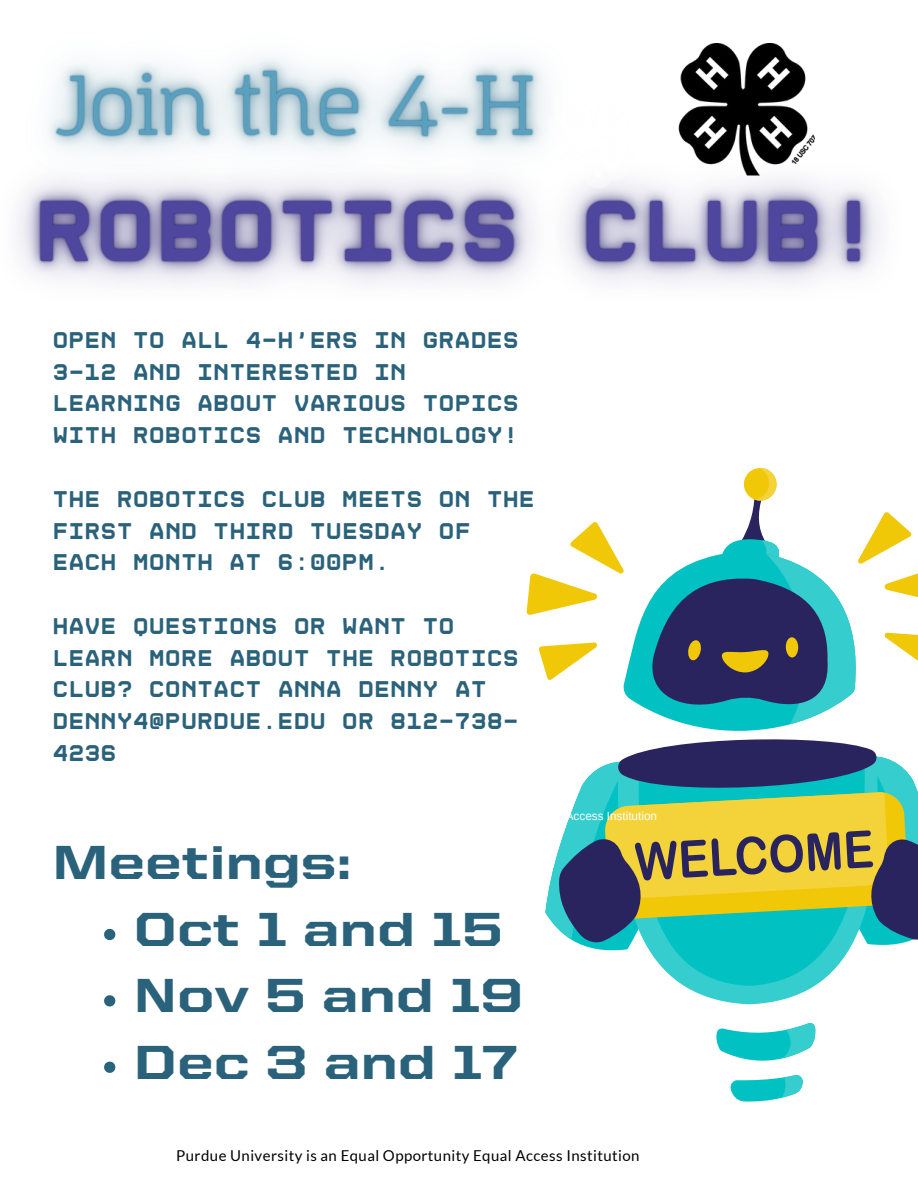
<style>
.page{position:relative;width:918px;height:1188px;background:#fff}
.page>*{position:absolute;margin:0;border:0;box-sizing:border-box;transform-origin:0 0}
.t1{font:800 48px "United Sans Semi Ext";color:#2b627b}
.t2{font:700 23.1px/31.8px "Disket Mono";color:#2b627b}
.t3{font:15px "Lato";letter-spacing:.03em;color:#000}
</style>
<div class="page">
<svg style="left:526px;top:522px;width:97px;height:93px"></svg>
<svg style="left:538px;top:642px;width:59px;height:38px"></svg>
<svg style="left:684px;top:986px;width:130px;height:18px;fill:#35cdce"></svg>
<svg style="left:650px;top:952px;width:198px;height:34px;background:#39cecf"></svg>
<svg style="left:623px;top:569px;width:168px;height:162px"></svg>
<svg style="left:716px;top:1023px;width:100px;height:38px"></svg>
<svg style="left:730px;top:1075px;width:73px;height:27px"></svg>
<svg style="left:545px;top:739px;width:373px;height:213px;background:#7e9f7c"></svg>
<svg style="left:645px;top:467px;width:273px;height:257px"></svg>
<img style="left:55px;top:57px;width:491px;height:50px">
<img style="left:16px;top:107px;width:865px;height:177px">
<div style="left:559px;top:96px;width:79px;height:81px;background:#fff"></div>
<img style="left:552px;top:107px;width:82px;height:74px">
<svg style="left:104px;top:929px;width:11px;height:11px"></svg>
<svg style="left:104px;top:995px;width:11px;height:11px"></svg>
<svg style="left:104px;top:1062px;width:11px;height:11px"></svg>
<img style="left:671px;top:44px;width:144px;height:137px">
<p class="t2" style="left:52px;top:325px;width:468px">OPEN TO ALL 4-H’ERS IN GRADES<br>3-12 AND INTERESTED IN<br>LEARNING ABOUT VARIOUS TOPICS<br>WITH ROBOTICS AND TECHNOLOGY!</p>
<p class="t2" style="left:52px;top:483px;width:484px">THE ROBOTICS CLUB MEETS ON THE<br>FIRST AND THIRD TUESDAY OF<br>EACH MONTH AT 6:00PM.</p>
<h5 class="t2" style="left:52px;top:610px;width:468px">HAVE QUESTIONS OR WANT TO<br>LEARN MORE ABOUT THE ROBOTICS<br>CLUB? CONTACT ANNA DENNY AT<br>DENNY4@PURDUE.EDU OR 812-738-<br>4236</h5>
<p class="t1" style="left:52px;top:843px;width:301px">Meetings:</p>
<p class="t1" style="left:134px;top:909px;width:370px">Oct 1 and 15</p>
<p class="t1" style="left:134px;top:976px;width:391px">Nov 5 and 19</p>
<p class="t1" style="left:134px;top:1042px;width:385px">Dec 3 and 17</p>
<h6 class="t3" style="left:176px;top:1146px;width:465px">Purdue University is an Equal Opportunity Equal Access Institution</h6>
</div>
